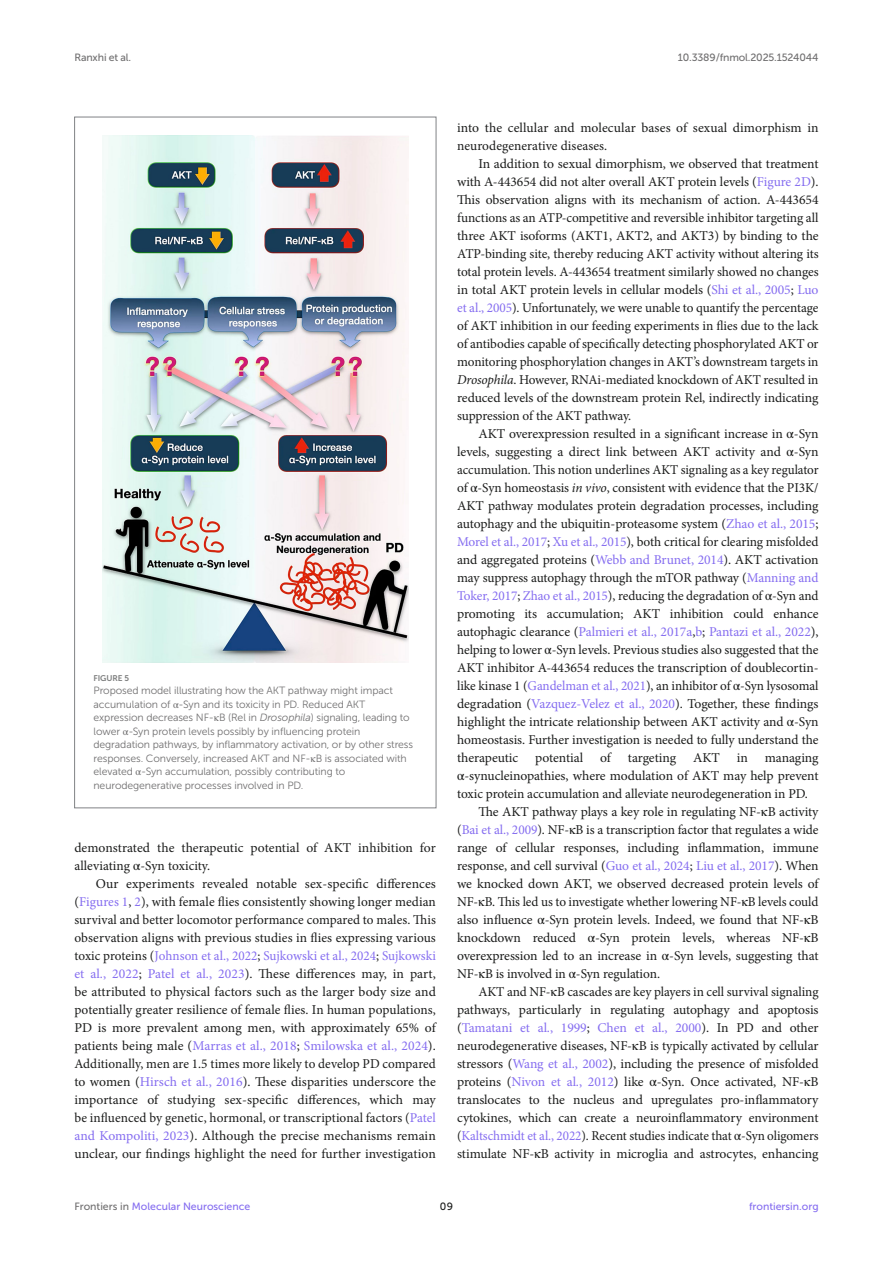
<style>
.page{position:relative;width:893px;height:1263px;background:#fff}
.page>*{position:absolute;margin:0;border:0;box-sizing:border-box;transform-origin:0 0}
.TEXT{font:13.5px/18px "Minion Pro";letter-spacing:-.005em;color:#1b1c1b;text-align:justify}
.FIG_LEG{font:10.5px/13.5px "Museo Sans 300";letter-spacing:-.01em;color:#706f70}
.t1{font:10.5px "Museo Sans 500";color:#856df0}
.t2{font:10.5px "Museo Sans 500";letter-spacing:-.015em;color:#706f70}
.t3{font:10.5px "Museo Sans 500";color:#1b1c1b}
.FIG_HD{font:8.25px "Museo Sans 700";letter-spacing:-.01em;color:#7e7f7f}
.s1{font-family:"STIX General"}
.s2{font-style:italic}
.s3{color:#856df0}
.s4{color:#706f70}
</style>
<div class="page">
<img style="left:102px;top:136px;width:306px;height:526px">
<p class="t2" style="left:74px;top:51px;width:58px">Ranxhi et al.</p>
<p class="t2" style="left:678px;top:51px;width:142px">10.3389/fnmol.2025.1524044</p>
<p class="FIG_HD" style="left:94px;top:673px;width:37px">FIGURE 5</p>
<p class="FIG_LEG" style="left:94px;top:684px;width:321px">Proposed model illustrating how the AKT pathway might impact accumulation of <span class="s1">α</span>-Syn and its toxicity in PD. Reduced AKT expression decreases NF-<span class="s1">κ</span>B (Rel in <span class="s2">Drosophila</span>) signaling, leading to lower <span class="s1">α</span>-Syn protein levels possibly by influencing protein degradation pathways, by inflammatory activation, or by other stress responses. Conversely, increased AKT and NF-<span class="s1">κ</span>B is associated with elevated <span class="s1">α</span>-Syn accumulation, possibly contributing to neurodegenerative processes involved in PD.</p>
<p class="TEXT" style="left:74px;top:839px;width:363px">demonstrated the therapeutic potential of AKT inhibition for alleviating <span class="s1">α</span>-Syn toxicity.</p>
<p class="TEXT" style="left:74px;top:875px;width:363px;text-indent:21px">Our experiments revealed notable sex-specific differences (<span class="s3">Figures 1</span>, <span class="s3">2</span>), with female flies consistently showing longer median survival and better locomotor performance compared to males. This observation aligns with previous studies in flies expressing various toxic proteins (<span class="s3">Johnson et al., 2022</span>; <span class="s3">Sujkowski et al., 2024</span>; <span class="s3">Sujkowski et al., 2022</span>; <span class="s3">Patel et al., 2023</span>). These differences may, in part, be attributed to physical factors such as the larger body size and potentially greater resilience of female flies. In human populations, PD is more prevalent among men, with approximately 65% of patients being male (<span class="s3">Marras et al., 2018</span>; <span class="s3">Smilowska et al., 2024</span>).<br>Additionally, men are 1.5 times more likely to develop PD compared to women (<span class="s3">Hirsch et al., 2016</span>). These disparities underscore the importance of studying sex-specific differences, which may be influenced by genetic, hormonal, or transcriptional factors (<span class="s3">Patel and Kompoliti, 2023</span>). Although the precise mechanisms remain unclear, our findings highlight the need for further investigation</p>
<p class="TEXT" style="left:457px;top:119px;width:363px">into the cellular and molecular bases of sexual dimorphism in neurodegenerative diseases.</p>
<p class="TEXT" style="left:457px;top:155px;width:363px;text-indent:21px">In addition to sexual dimorphism, we observed that treatment with A-443654 did not alter overall AKT protein levels (<span class="s3">Figure 2D</span>).<br>This observation aligns with its mechanism of action. A-443654 functions as an ATP-competitive and reversible inhibitor targeting all three AKT isoforms (AKT1, AKT2, and AKT3) by binding to the ATP-binding site, thereby reducing AKT activity without altering its total protein levels. A-443654 treatment similarly showed no changes in total AKT protein levels in cellular models (<span class="s3">Shi et al., 2005</span>; <span class="s3">Luo et al., 2005</span>). Unfortunately, we were unable to quantify the percentage of AKT inhibition in our feeding experiments in flies due to the lack of antibodies capable of specifically detecting phosphorylated AKT or monitoring phosphorylation changes in AKT’s downstream targets in <span class="s2">Drosophila</span>. However, RNAi-mediated knockdown of AKT resulted in reduced levels of the downstream protein Rel, indirectly indicating suppression of the AKT pathway.</p>
<p class="TEXT" style="left:457px;top:425px;width:363px;text-indent:21px">AKT overexpression resulted in a significant increase in <span class="s1">α</span>-Syn levels, suggesting a direct link between AKT activity and <span class="s1">α</span>-Syn accumulation. This notion underlines AKT signaling as a key regulator of <span class="s1">α</span>-Syn homeostasis <span class="s2">in vivo</span>, consistent with evidence that the PI3K/ AKT pathway modulates protein degradation processes, including autophagy and the ubiquitin-proteasome system (<span class="s3">Zhao et al., 2015</span>; <span class="s3">Morel et al., 2017</span>; <span class="s3">Xu et al., 2015</span>), both critical for clearing misfolded and aggregated proteins (<span class="s3">Webb and Brunet, 2014</span>). AKT activation may suppress autophagy through the mTOR pathway (<span class="s3">Manning and Toker, 2017</span>; <span class="s3">Zhao et al., 2015</span>), reducing the degradation of <span class="s1">α</span>-Syn and promoting its accumulation; AKT inhibition could enhance autophagic clearance (<span class="s3">Palmieri et al., 2017a</span>,<span class="s3">b</span>; <span class="s3">Pantazi et al., 2022</span>), helping to lower <span class="s1">α</span>-Syn levels. Previous studies also suggested that the AKT inhibitor A-443654 reduces the transcription of doublecortin&shy;like kinase 1 (<span class="s3">Gandelman et al., 2021</span>), an inhibitor of <span class="s1">α</span>-Syn lysosomal degradation (<span class="s3">Vazquez-Velez et al., 2020</span>). Together, these findings highlight the intricate relationship between AKT activity and <span class="s1">α</span>-Syn homeostasis. Further investigation is needed to fully understand the therapeutic</p>
<p class="TEXT" style="left:535px;top:749px;width:50px">potential</p>
<p class="TEXT" style="left:600px;top:749px;width:12px">of</p>
<p class="TEXT" style="left:628px;top:749px;width:50px">targeting</p>
<p class="TEXT" style="left:693px;top:749px;width:28px">AKT</p>
<p class="TEXT" style="left:737px;top:749px;width:13px">in</p>
<p class="TEXT" style="left:457px;top:749px;width:363px;text-indent:308px">managing <span class="s1">α</span>-synucleinopathies, where modulation of AKT may help prevent toxic protein accumulation and alleviate neurodegeneration in PD.</p>
<p class="TEXT" style="left:457px;top:803px;width:363px;text-indent:21px">The AKT pathway plays a key role in regulating NF-<span class="s1">κ</span>B activity (<span class="s3">Bai et al., 2009</span>). NF-<span class="s1">κ</span>B is a transcription factor that regulates a wide range of cellular responses, including inflammation, immune response, and cell survival (<span class="s3">Guo et al., 2024</span>; <span class="s3">Liu et al., 2017</span>). When we knocked down AKT, we observed decreased protein levels of NF-<span class="s1">κ</span>B. This led us to investigate whether lowering NF-<span class="s1">κ</span>B levels could also influence <span class="s1">α</span>-Syn protein levels. Indeed, we found that NF-<span class="s1">κ</span>B knockdown reduced <span class="s1">α</span>-Syn protein levels, whereas NF-<span class="s1">κ</span>B overexpression led to an increase in <span class="s1">α</span>-Syn levels, suggesting that NF-<span class="s1">κ</span>B is involved in <span class="s1">α</span>-Syn regulation.</p>
<p class="TEXT" style="left:457px;top:983px;width:363px;text-indent:21px">AKT and NF-<span class="s1">κ</span>B cascades are key players in cell survival signaling pathways, particularly in regulating autophagy and apoptosis (<span class="s3">Tamatani et al., 1999</span>; <span class="s3">Chen et al., 2000</span>). In PD and other neurodegenerative diseases, NF-<span class="s1">κ</span>B is typically activated by cellular stressors (<span class="s3">Wang et al., 2002</span>), including the presence of misfolded proteins (<span class="s3">Nivon et al., 2012</span>) like <span class="s1">α</span>-Syn. Once activated, NF-<span class="s1">κ</span>B translocates to the nucleus and upregulates pro-inflammatory cytokines, which can create a neuroinflammatory environment (<span class="s3">Kaltschmidt et al., 2022</span>). Recent studies indicate that <span class="s1">α</span>-Syn oligomers stimulate NF-<span class="s1">κ</span>B activity in microglia and astrocytes, enhancing</p>
<p class="t1" style="left:74px;top:1200px;width:177px"><span class="s4">Frontiers in</span> Molecular Neuroscience</p>
<p class="t3" style="left:440px;top:1200px;width:15px">09</p>
<p class="t1" style="left:749px;top:1200px;width:71px">frontiersin.org</p>
</div>
